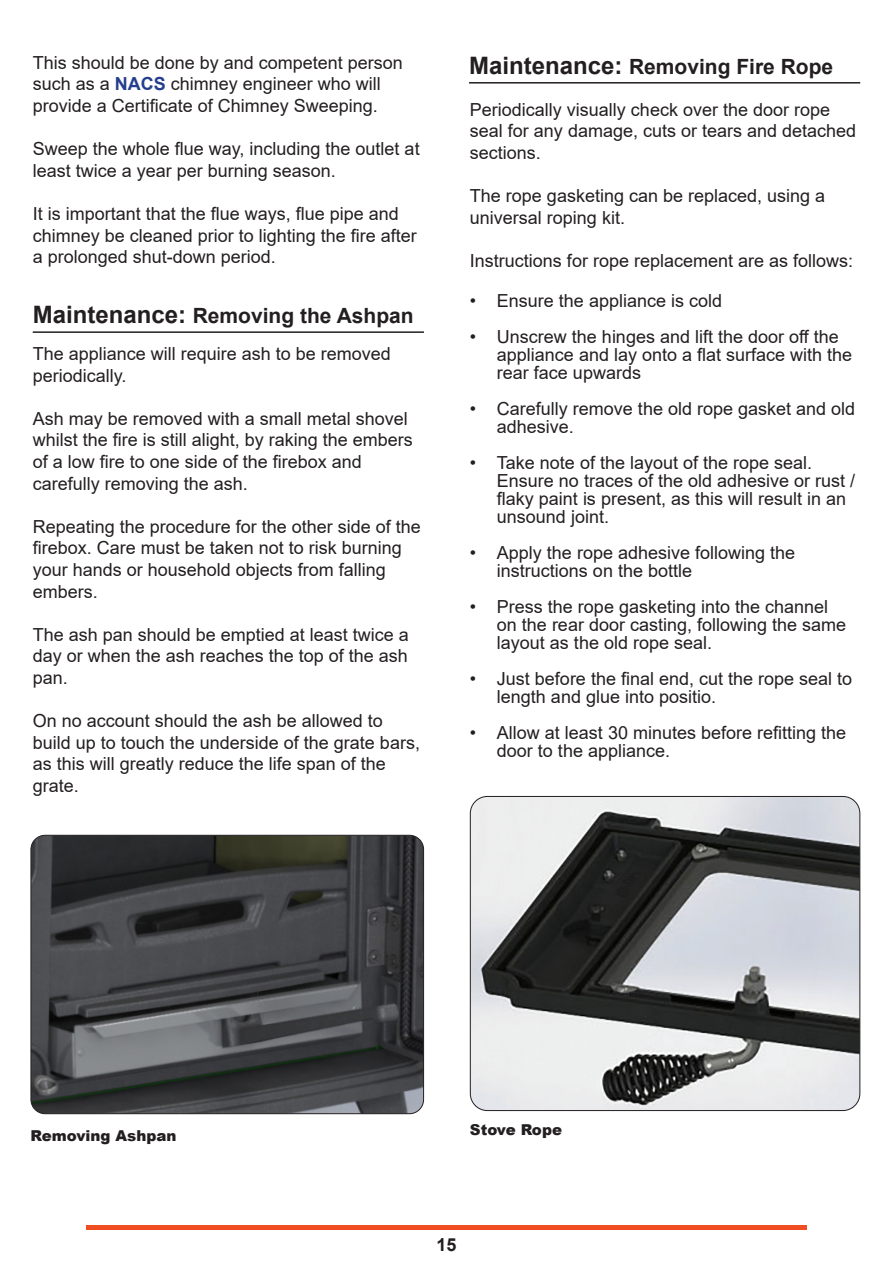
<style>
.page{position:relative;width:893px;height:1263px;background:#fff}
.page>*{position:absolute;margin:0;border:0;box-sizing:border-box;transform-origin:0 0}
.t1{font:700 21px "Arial";color:#231f20}
.t2{font:18px/21.6px "Arial";color:#231f20}
.t3{font:700 18px "Arial";color:#231f20}
.t4{font:900 15px "Arial";color:#231f20}
.s1{font-weight:700;color:#253f8e}
.s2{font-size:24px}
</style>
<div class="page">
<div style="left:86px;top:1225px;width:721px;height:5px;background:#f04d22"></div>
<hr style="left:33px;top:331px;width:391px;height:2px;background:#231f20">
<hr style="left:469px;top:82px;width:391px;height:2px;background:#231f20">
<img style="left:470px;top:796px;width:390px;height:314px">
<div style="left:470px;top:796px;width:390px;height:315px;border:1px solid #231f20;border-radius:17px"></div>
<img style="left:31px;top:835px;width:393px;height:279px">
<div style="left:31px;top:835px;width:393px;height:279px;border:1px solid #231f20;border-radius:14px"></div>
<p class="t2" style="left:33px;top:51px;width:372px">This should be done by and competent person such as a <span class="s1">NACS</span> chimney engineer who will provide a Certificate of Chimney Sweeping.</p>
<p class="t2" style="left:33px;top:138px;width:388px">Sweep the whole flue way, including the outlet at least twice a year per burning season.</p>
<p class="t2" style="left:33px;top:203px;width:386px">It is important that the flue ways, flue pipe and chimney be cleaned prior to lighting the fire after a prolonged shut-down period.</p>
<p class="t1" style="left:33px;top:301px;width:382px"><span class="s2">Maintenance:</span> Removing the Ashpan</p>
<p class="t2" style="left:33px;top:343px;width:360px">The appliance will require ash to be removed periodically.</p>
<p class="t2" style="left:33px;top:408px;width:382px">Ash may be removed with a small metal shovel whilst the fire is still alight, by raking the embers of a low fire to one side of the firebox and carefully removing the ash.</p>
<p class="t2" style="left:33px;top:516px;width:390px">Repeating the procedure for the other side of the firebox. Care must be taken not to risk burning your hands or household objects from falling embers.</p>
<p class="t2" style="left:33px;top:624px;width:378px;text-align:justify">The ash pan should be emptied at least twice a day or when the ash reaches the top of the ash pan.</p>
<p class="t2" style="left:33px;top:710px;width:389px">On no account should the ash be allowed to build up to touch the underside of the grate bars, as this will greatly reduce the life span of the grate.</p>
<p class="t1" style="left:469px;top:52px;width:366px"><span class="s2">Maintenance:</span> Removing Fire Rope</p>
<p class="t2" style="left:470px;top:99px;width:388px">Periodically visually check over the door rope seal for any damage, cuts or tears and detached sections.</p>
<p class="t2" style="left:470px;top:185px;width:357px">The rope gasketing can be replaced, using a universal roping kit.</p>
<p class="t2" style="left:470px;top:250px;width:385px">Instructions for rope replacement are as follows:</p>
<p class="t2" style="left:470px;top:289px;width:254px">• Ensure the appliance is cold</p>
<p class="t2" style="left:497px;top:327px;width:357px;line-height:18px;text-indent:-27px">• Unscrew the hinges and lift the door off the appliance and lay onto a flat surface with the rear face upwards</p>
<p class="t2" style="left:497px;top:399px;width:360px;line-height:18px;text-indent:-27px">• Carefully remove the old rope gasket and old adhesive.</p>
<p class="t2" style="left:497px;top:453px;width:360px;line-height:18px;text-indent:-27px">• Take note of the layout of the rope seal.<br>Ensure no traces of the old adhesive or rust / flaky paint is present, as this will result in an unsound joint.</p>
<p class="t2" style="left:497px;top:543px;width:300px;line-height:18px;text-indent:-27px">• Apply the rope adhesive following the instructions on the bottle</p>
<p class="t2" style="left:497px;top:597px;width:351px;line-height:18px;text-indent:-27px">• Press the rope gasketing into the channel on the rear door casting, following the same layout as the old rope seal.</p>
<p class="t2" style="left:497px;top:669px;width:357px;line-height:18px;text-indent:-27px">• Just before the final end, cut the rope seal to length and glue into positio.</p>
<p class="t2" style="left:497px;top:723px;width:351px;line-height:18px;text-indent:-27px">• Allow at least 30 minutes before refitting the door to the appliance.</p>
<p class="t4" style="left:31px;top:1125px;width:147px">Removing Ashpan</p>
<p class="t4" style="left:470px;top:1119px;width:94px">Stove Rope</p>
<p class="t3" style="left:436px;top:1231px;width:22px">15</p>
</div>
